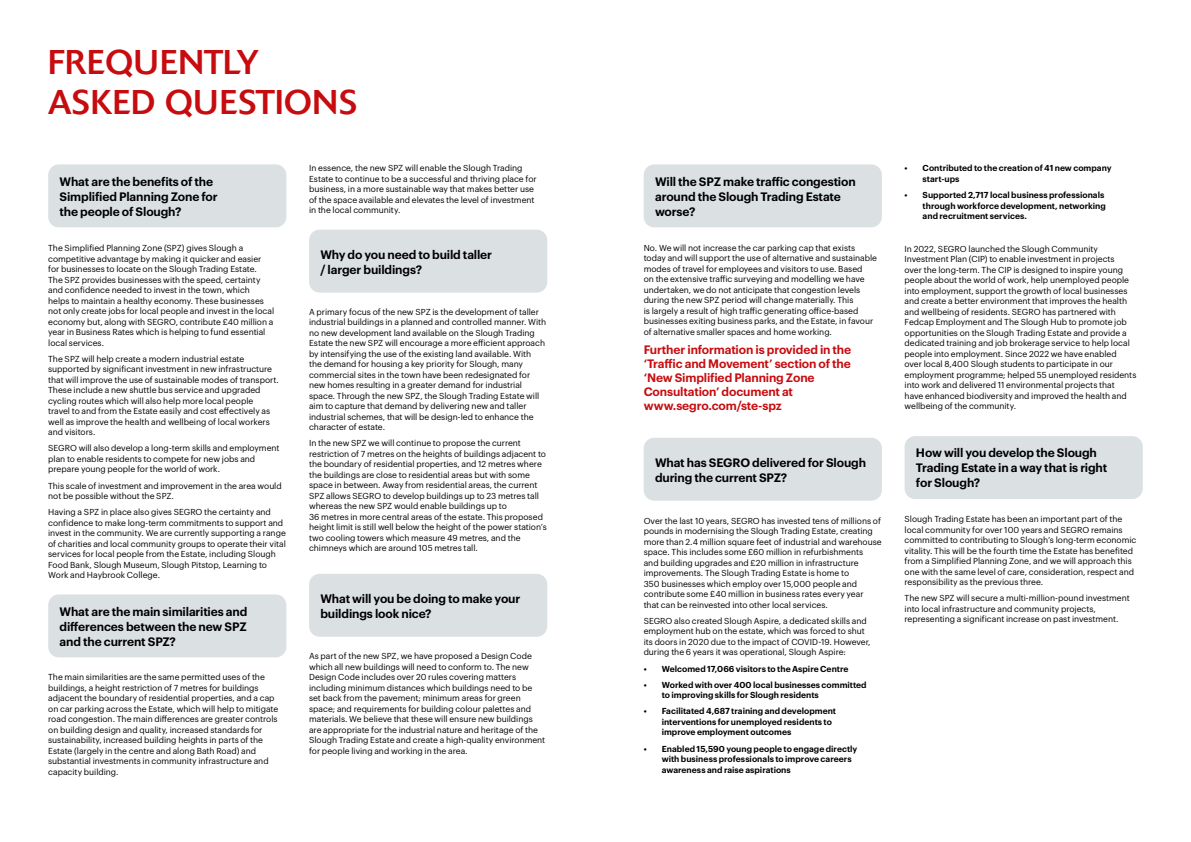
<style>
.page{position:relative;width:1191px;height:842px;background:#fff}
.page>*{position:absolute;margin:0;border:0;box-sizing:border-box;transform-origin:0 0}
.t1{font:34px/40px "Delta BQ";letter-spacing:.02em;color:#c70c0f}
.t2{font:600 12px/15px "Graphik";letter-spacing:-.01em;color:#000}
.t3{font:600 12px/14px "Graphik";letter-spacing:-.01em;color:#c70c0f}
.t4{font:8.5px/10.5px "Graphik";color:#000}
.t5{font:600 8.5px/10.5px "Graphik";color:#000}
</style>
<div class="page">
<div style="left:48px;top:164px;width:238px;height:63px;background:#dbe0e3;border-radius:11px"></div>
<div style="left:48px;top:594px;width:238px;height:63px;background:#dbe0e3;border-radius:11px"></div>
<div style="left:309px;top:230px;width:238px;height:63px;background:#dbe0e3;border-radius:11px"></div>
<div style="left:309px;top:574px;width:238px;height:63px;background:#dbe0e3;border-radius:11px"></div>
<div style="left:643px;top:164px;width:239px;height:63px;background:#dbe0e3;border-radius:11px"></div>
<div style="left:643px;top:438px;width:239px;height:63px;background:#dbe0e3;border-radius:11px"></div>
<div style="left:904px;top:436px;width:238px;height:63px;background:#dbe0e3;border-radius:11px"></div>
<h1 class="t1" style="left:48px;top:42px;width:310px">FREQUENTLY<br>ASKED QUESTIONS</h1>
<h2 class="t2" style="left:60px;top:173px;width:160px">What are the benefits of the<br>Simplified Planning Zone for the people of Slough?</h2>
<p class="t4" style="left:48px;top:242px;width:227px">The Simplified Planning Zone (SPZ) gives Slough a competitive advantage by making it quicker and easier for businesses to locate on the Slough Trading Estate.<br>The SPZ provides businesses with the speed, certainty and confidence needed to invest in the town, which<br>helps to maintain a healthy economy. These businesses not only create jobs for local people and invest in the local economy but, along with SEGRO, contribute £40 million a year in Business Rates which is helping to fund essential local services.</p>
<p class="t4" style="left:48px;top:353px;width:232px">The SPZ will help create a modern industrial estate supported by significant investment in new infrastructure that will improve the use of sustainable modes of transport.<br>These include a new shuttle bus service and upgraded cycling routes which will also help more local people<br>travel to and from the Estate easily and cost effectively as well as improve the health and wellbeing of local workers and visitors.</p>
<p class="t4" style="left:48px;top:442px;width:233px">SEGRO will also develop a long-term skills and employment plan to enable residents to compete for new jobs and prepare young people for the world of work.</p>
<p class="t4" style="left:48px;top:479px;width:235px">This scale of investment and improvement in the area would not be possible without the SPZ.</p>
<p class="t4" style="left:48px;top:506px;width:239px">Having a SPZ in place also gives SEGRO the certainty and confidence to make long-term commitments to support and invest in the community. We are currently supporting a range of charities and local community groups to operate their vital services for local people from the Estate, including Slough Food Bank, Slough Museum, Slough Pitstop, Learning to Work and Haybrook College.</p>
<h2 class="t2" style="left:60px;top:603px;width:189px;text-align:justify">What are the main similarities and differences between the new SPZ and the current SPZ?</h2>
<p class="t4" style="left:48px;top:671px;width:231px">The main similarities are the same permitted uses of the buildings, a height restriction of 7 metres for buildings adjacent the boundary of residential properties, and a cap on car parking across the Estate, which will help to mitigate road congestion. The main differences are greater controls on building design and quality, increased standards for sustainability, increased building heights in parts of the Estate (largely in the centre and along Bath Road) and substantial investments in community infrastructure and capacity building.</p>
<p class="t4" style="left:309px;top:162px;width:229px">In essence, the new SPZ will enable the Slough Trading Estate to continue to be a successful and thriving place for business, in a more sustainable way that makes better use of the space available and elevates the level of investment in the local community.</p>
<h2 class="t2" style="left:320px;top:246px;width:173px">Why do you need to build taller / larger buildings?</h2>
<p class="t4" style="left:309px;top:306px;width:239px">A primary focus of the new SPZ is the development of taller industrial buildings in a planned and controlled manner. With no new development land available on the Slough Trading Estate the new SPZ will encourage a more efficient approach by intensifying the use of the existing land available. With<br>the demand for housing a key priority for Slough, many commercial sites in the town have been redesignated for new homes resulting in a greater demand for industrial space. Through the new SPZ, the Slough Trading Estate will aim to capture that demand by delivering new and taller industrial schemes, that will be design-led to enhance the character of estate.</p>
<p class="t4" style="left:309px;top:437px;width:239px">In the new SPZ we will continue to propose the current restriction of 7 metres on the heights of buildings adjacent to the boundary of residential properties, and 12 metres where the buildings are close to residential areas but with some space in between. Away from residential areas, the current SPZ allows SEGRO to develop buildings up to 23 metres tall whereas the new SPZ would enable buildings up to<br>36 metres in more central areas of the estate. This proposed height limit is still well below the height of the power station’s two cooling towers which measure 49 metres, and the chimneys which are around 105 metres tall.</p>
<h2 class="t2" style="left:320px;top:590px;width:201px">What will you be doing to make your buildings look nice?</h2>
<p class="t4" style="left:309px;top:650px;width:238px">As part of the new SPZ, we have proposed a Design Code which all new buildings will need to conform to. The new Design Code includes over 20 rules covering matters including minimum distances which buildings need to be set back from the pavement; minimum areas for green space; and requirements for building colour palettes and materials. We believe that these will ensure new buildings are appropriate for the industrial nature and heritage of the Slough Trading Estate and create a high-quality environment for people living and working in the area.</p>
<h2 class="t2" style="left:655px;top:173px;width:202px">Will the SPZ make traffic congestion around the Slough Trading Estate worse?</h2>
<p class="t4" style="left:643px;top:242px;width:235px">No. We will not increase the car parking cap that exists today and will support the use of alternative and sustainable modes of travel for employees and visitors to use. Based<br>on the extensive traffic surveying and modelling we have undertaken, we do not anticipate that congestion levels during the new SPZ period will change materially. This<br>is largely a result of high traffic generating office-based businesses exiting business parks, and the Estate, in favour of alternative smaller spaces and home working.</p>
<h2 class="t3" style="left:643px;top:342px;width:209px">Further information is provided in the ‘Traffic and Movement’ section of the ‘New Simplified Planning Zone<br>Consultation’ document at www.segro.com/ste-spz</h2>
<h2 class="t2" style="left:655px;top:454px;width:213px">What has SEGRO delivered for Slough during the current SPZ?</h2>
<p class="t4" style="left:643px;top:515px;width:239px">Over the last 10 years, SEGRO has invested tens of millions of pounds in modernising the Slough Trading Estate, creating more than 2.4 million square feet of industrial and warehouse space. This includes some £60 million in refurbishments<br>and building upgrades and £20 million in infrastructure improvements. The Slough Trading Estate is home to<br>350 businesses which employ over 15,000 people and contribute some £40 million in business rates every year<br>that can be reinvested into other local services.</p>
<p class="t4" style="left:643px;top:615px;width:228px">SEGRO also created Slough Aspire, a dedicated skills and employment hub on the estate, which was forced to shut its doors in 2020 due to the impact of COVID-19. However, during the 6 years it was operational, Slough Aspire:</p>
<p class="t5" style="left:643px;top:662px;width:206px">• Welcomed 17,066 visitors to the Aspire Centre</p>
<p class="t5" style="left:661px;top:679px;width:206px;text-indent:-18px">• Worked with over 400 local businesses committed to improving skills for Slough residents</p>
<p class="t5" style="left:661px;top:705px;width:176px;text-indent:-18px">• Facilitated 4,687 training and development interventions for unemployed residents to improve employment outcomes</p>
<p class="t5" style="left:661px;top:742px;width:197px;text-indent:-18px">• Enabled 15,590 young people to engage directly with business professionals to improve careers awareness and raise aspirations</p>
<p class="t5" style="left:922px;top:162px;width:190px;text-indent:-18px">• Contributed to the creation of 41 new company start-ups</p>
<p class="t5" style="left:922px;top:189px;width:185px;text-indent:-18px">• Supported 2,717 local business professionals through workforce development, networking and recruitment services.</p>
<p class="t4" style="left:904px;top:243px;width:233px">In 2022, SEGRO launched the Slough Community Investment Plan (CIP) to enable investment in projects<br>over the long-term. The CIP is designed to inspire young people about the world of work, help unemployed people into employment, support the growth of local businesses and create a better environment that improves the health and wellbeing of residents. SEGRO has partnered with Fedcap Employment and The Slough Hub to promote job opportunities on the Slough Trading Estate and provide a dedicated training and job brokerage service to help local people into employment. Since 2022 we have enabled over local 8,400 Slough students to participate in our employment programme; helped 55 unemployed residents into work and delivered 11 environmental projects that<br>have enhanced biodiversity and improved the health and wellbeing of the community.</p>
<h2 class="t2" style="left:916px;top:444px;width:193px">How will you develop the Slough<br>Trading Estate in a way that is right for Slough?</h2>
<p class="t4" style="left:904px;top:513px;width:233px">Slough Trading Estate has been an important part of the local community for over 100 years and SEGRO remains committed to contributing to Slough’s long-term economic vitality. This will be the fourth time the Estate has benefited from a Simplified Planning Zone, and we will approach this one with the same level of care, consideration, respect and responsibility as the previous three.</p>
<p class="t4" style="left:904px;top:592px;width:227px">The new SPZ will secure a multi-million-pound investment into local infrastructure and community projects, representing a significant increase on past investment.</p>
</div>
